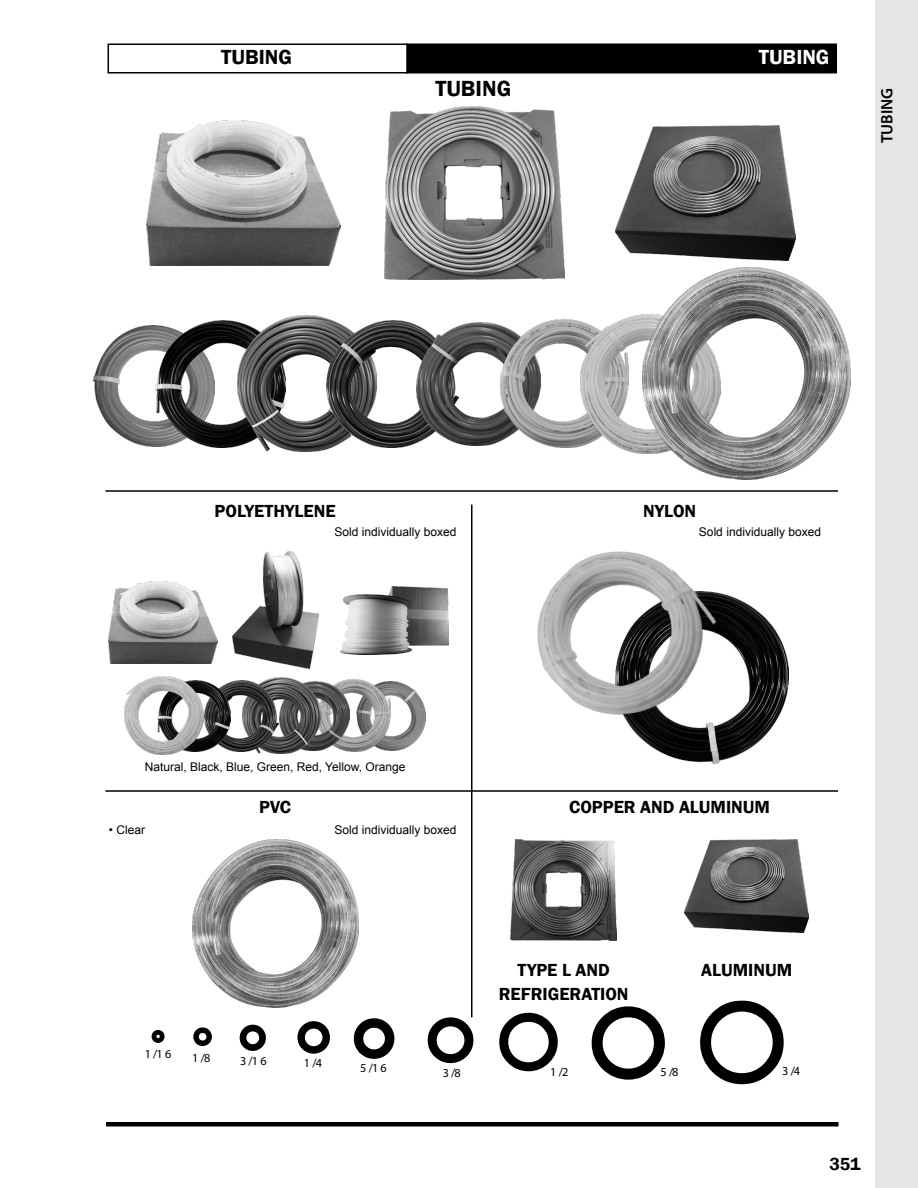
<style>
.page{position:relative;width:918px;height:1188px;background:#fff}
.page>*{position:absolute;margin:0;border:0;box-sizing:border-box;transform-origin:0 0}
._1_item_header{font:600 22.5px "Franklin Gothic";color:#000}
.Body_text{font:600 21px "Franklin Gothic";color:#000}
.Body_text-2{font:600 21px "Franklin Gothic";color:#fff}
._1_item_header-2{font:600 18px "Franklin Gothic";color:#000}
.Body_text-3{font:600 18px "Franklin Gothic";color:#000}
.t1{font:600 16.5px "Myriad Pro";color:#000}
.t2{font:12.15px "Franklin Gothic";color:#000}
.Body_text-4{font:12px "Arial";color:#000}
</style>
<div class="page">
<div style="left:407px;top:44px;width:429px;height:29px;background:#000"></div>
<div style="left:406px;top:44px;width:431px;height:30px;border:2px solid #000"></div>
<div style="left:108px;top:44px;width:300px;height:30px;border:2px solid #000"></div>
<hr style="left:106px;top:1122px;width:733px;height:4px;background:#000">
<div style="left:876px;top:0;width:42px;height:1188px;background:#e5e5e5"></div>
<img style="left:390px;top:681px;width:36px;height:70px">
<img style="left:93px;top:325px;width:63px;height:121px">
<hr style="left:471px;top:505px;width:1px;height:512px;background:#000">
<hr style="left:105px;top:790px;width:733px;height:2px;background:#000">
<hr style="left:105px;top:490px;width:733px;height:2px;background:#000">
<img style="left:685px;top:839px;width:123px;height:94px">
<img style="left:616px;top:125px;width:179px;height:136px">
<img style="left:510px;top:839px;width:107px;height:101px">
<img style="left:233px;top:551px;width:85px;height:118px">
<img style="left:340px;top:587px;width:109px;height:67px">
<img style="left:156px;top:320px;width:81px;height:127px">
<img style="left:237px;top:316px;width:95px;height:136px">
<img style="left:327px;top:320px;width:89px;height:128px">
<img style="left:416px;top:323px;width:84px;height:122px">
<img style="left:500px;top:320px;width:80px;height:128px">
<img style="left:580px;top:315px;width:62px;height:138px">
<img style="left:109px;top:582px;width:109px;height:81px">
<img style="left:147px;top:121px;width:194px;height:144px">
<img style="left:653px;top:598px;width:135px;height:166px">
<img style="left:537px;top:551px;width:199px;height:197px">
<img style="left:192px;top:839px;width:166px;height:162px">
<img style="left:642px;top:268px;width:208px;height:211px">
<img style="left:385px;top:107px;width:179px;height:172px">
<svg style="left:151px;top:1001px;width:633px;height:83px"></svg>
<img style="left:320px;top:680px;width:70px;height:72px">
<img style="left:320px;top:681px;width:30px;height:69px">
<img style="left:257px;top:678px;width:63px;height:76px">
<img style="left:231px;top:680px;width:47px;height:72px">
<img style="left:203px;top:681px;width:28px;height:70px">
<img style="left:124px;top:677px;width:79px;height:78px">
<p class="Body_text" style="left:221px;top:44px;width:72px">TUBING</p>
<p class="Body_text-2" style="left:759px;top:44px;width:72px">TUBING</p>
<p class="_1_item_header" style="left:435px;top:74px;width:77px">TUBING</p>
<h3 class="t1" style="left:877px;top:143px;width:57px;rotate:-90deg">TUBING</h3>
<p class="_1_item_header-2" style="left:215px;top:500px;width:122px">POLYETHYLENE</p>
<p class="Body_text-4" style="left:334px;top:524px;width:124px">Sold individually boxed</p>
<p class="_1_item_header-2" style="left:643px;top:500px;width:55px">NYLON</p>
<p class="Body_text-4" style="left:699px;top:524px;width:124px">Sold individually boxed</p>
<p class="Body_text-4" style="left:145px;top:759px;width:262px">Natural, Black, Blue, Green, Red, Yellow, Orange</p>
<p class="Body_text-4" style="left:109px;top:822px;width:38px">• Clear</p>
<p class="_1_item_header-2" style="left:259px;top:796px;width:33px">PVC</p>
<p class="Body_text-4" style="left:334px;top:822px;width:124px">Sold individually boxed</p>
<p class="_1_item_header-2" style="left:569px;top:796px;width:202px">COPPER AND ALUMINUM</p>
<p class="t2" style="left:145px;top:1047px;width:28px">1/16</p>
<p class="t2" style="left:192px;top:1051px;width:20px">1/8</p>
<p class="t2" style="left:240px;top:1053px;width:28px">3/16</p>
<p class="t2" style="left:304px;top:1056px;width:20px">1/4</p>
<p class="t2" style="left:360px;top:1061px;width:28px">5/16</p>
<p class="_1_item_header-2" style="left:517px;top:959px;width:94px">TYPE L AND</p>
<p class="_1_item_header-2" style="left:499px;top:983px;width:131px">REFRIGERATION</p>
<p class="_1_item_header-2" style="left:701px;top:959px;width:93px">ALUMINUM</p>
<p class="t2" style="left:443px;top:1066px;width:20px">3/8</p>
<p class="t2" style="left:550px;top:1064px;width:20px">1/2</p>
<p class="t2" style="left:660px;top:1065px;width:20px">5/8</p>
<p class="t2" style="left:782px;top:1063px;width:20px">3/4</p>
<p class="Body_text-3" style="left:829px;top:1153px;width:33px">351</p>
</div>
